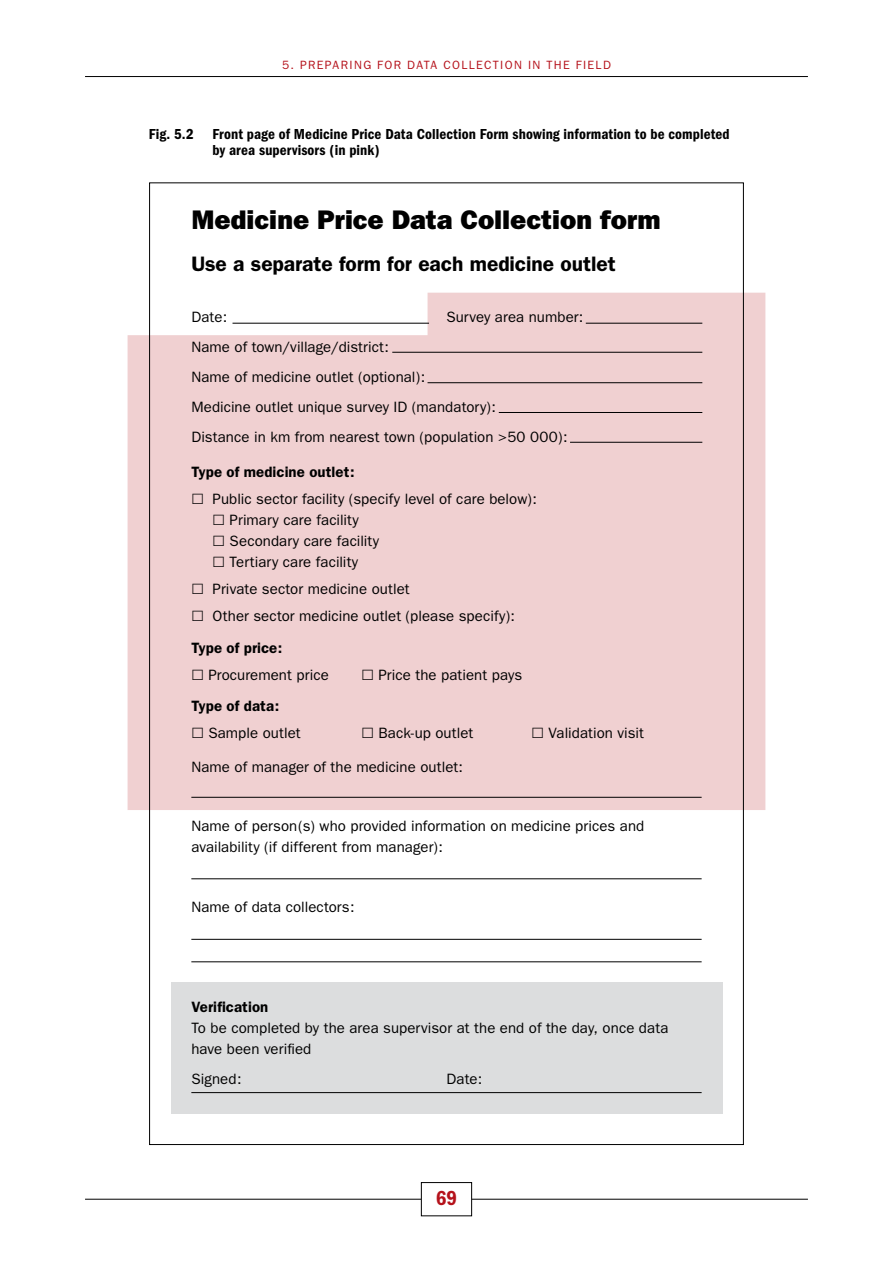
<style>
.page{position:relative;width:893px;height:1263px;background:#fff}
.page>*{position:absolute;margin:0;border:0;box-sizing:border-box;transform-origin:0 0}
.t1{font:800 27px "Franklin Gothic";color:#000}
.t2{font:600 21px "Franklin Gothic";color:#000}
.t3{font:600 condensed 21px "Franklin Gothic";color:#b5121b}
.t4{font:15px/27px "Franklin Gothic";letter-spacing:.005em;color:#000}
.t5{font:600 condensed 15px/16.5px "Franklin Gothic";letter-spacing:.005em;color:#000}
.t6{font:600 15px "Franklin Gothic";letter-spacing:.005em;color:#000}
.t7{font:12px "Franklin Gothic";letter-spacing:.115em;color:#b5121b}
.s1{font-weight:600}
.s2{font-family:"European Pi Three"}
</style>
<div class="page">
<hr style="left:85px;top:1199px;width:723px;height:1px;background:#000">
<div style="left:421px;top:1182px;width:51px;height:34px;background:#fff"></div>
<div style="left:421px;top:1182px;width:51px;height:34px;border:1px solid #000"></div>
<hr style="left:85px;top:76px;width:723px;height:1px;background:#000">
<div style="left:128px;top:293px;width:637px;height:517px;background:#f0d0d1"></div>
<div style="left:171px;top:982px;width:551px;height:131px;background:#dcddde"></div>
<hr style="left:191px;top:797px;width:511px;height:1px;background:#000">
<hr style="left:191px;top:878px;width:511px;height:1px;background:#000">
<hr style="left:191px;top:939px;width:511px;height:1px;background:#000">
<hr style="left:191px;top:961px;width:511px;height:1px;background:#000">
<hr style="left:191px;top:1092px;width:511px;height:1px;background:#000">
<hr style="left:232px;top:323px;width:197px;height:1px;background:#000">
<hr style="left:586px;top:323px;width:116px;height:1px;background:#000">
<hr style="left:392px;top:352px;width:310px;height:1px;background:#000">
<hr style="left:427px;top:382px;width:275px;height:1px;background:#000">
<hr style="left:499px;top:412px;width:203px;height:1px;background:#000">
<hr style="left:570px;top:442px;width:132px;height:1px;background:#000">
<p class="t7" style="left:282px;top:58px;width:134px">5. Prepari ng for data</p>
<p class="t7" style="left:443px;top:58px;width:168px">collecti on i n the fi eld</p>
<p class="t5" style="left:149px;top:126px;width:46px">Fig. 5.2</p>
<p class="t5" style="left:213px;top:126px;width:518px">Front page of Medicine Price Data Collection Form showing information to be completed by area supervisors (in pink)</p>
<h1 class="t1" style="left:191px;top:204px;width:471px">Medicine Price Data Collection form</h1>
<h2 class="t2" style="left:191px;top:251px;width:426px">Use a separate form for each medicine outlet</h2>
<p class="t4" style="left:191px;top:303px;width:37px">Date:</p>
<p class="t4" style="left:446px;top:303px;width:138px">Survey area number:</p>
<p class="t4" style="left:191px;top:332px;width:378px;line-height:30px">N ame of town/village/district:<br>Name of medicine outlet (optional):<br>Medicine outlet unique survey ID (mandatory):<br>Distance in km from nearest town (population &gt;50 000):</p>
<p class="t4" style="left:191px;top:459px;width:347px"><span class="s1">Type of medicine outlet:<br></span><span class="s2">l</span> Public sector facility (specify level of care below):</p>
<p class="t4" style="left:213px;top:510px;width:168px;line-height:21px"><span class="s2">l</span> Primary care facility<br><span class="s2">l</span> Secondary care facility <span class="s2">l</span> Tertiary care facility</p>
<p class="t4" style="left:191px;top:576px;width:325px"><span class="s2">l</span> Private sector medicine outlet<br><span class="s2">l</span> Other sector medicine outlet (please specify):</p>
<p class="t4" style="left:191px;top:634px;width:139px"><span class="s1">Type of price:<br></span><span class="s2">l</span> Procurement price</p>
<p class="t4" style="left:361px;top:661px;width:162px"><span class="s2">l</span> Price the patient pays</p>
<p class="t4" style="left:191px;top:692px;width:111px"><span class="s1">Type of data:<br></span><span class="s2">l</span> Sample outlet</p>
<p class="t4" style="left:361px;top:719px;width:113px"><span class="s2">l</span> Back-up outlet</p>
<p class="t4" style="left:532px;top:719px;width:114px"><span class="s2">l</span> Validation visit</p>
<p class="t4" style="left:191px;top:753px;width:273px">Name of manager of the medicine outlet:</p>
<p class="t4" style="left:191px;top:815px;width:454px;line-height:21px">Name of person(s) who provided information on medicine prices and availability (if different from manager):</p>
<p class="t4" style="left:191px;top:894px;width:165px">Name of data collectors:</p>
<p class="t6" style="left:191px;top:998px;width:78px">Verification</p>
<p class="t4" style="left:191px;top:1018px;width:479px;line-height:21px">To be completed by the area supervisor at the end of the day, once data have been verified</p>
<p class="t4" style="left:191px;top:1065px;width:52px">Signed:</p>
<p class="t4" style="left:446px;top:1065px;width:37px">Date:</p>
<h2 class="t3" style="left:436px;top:1186px;width:23px">69</h2>
</div>
